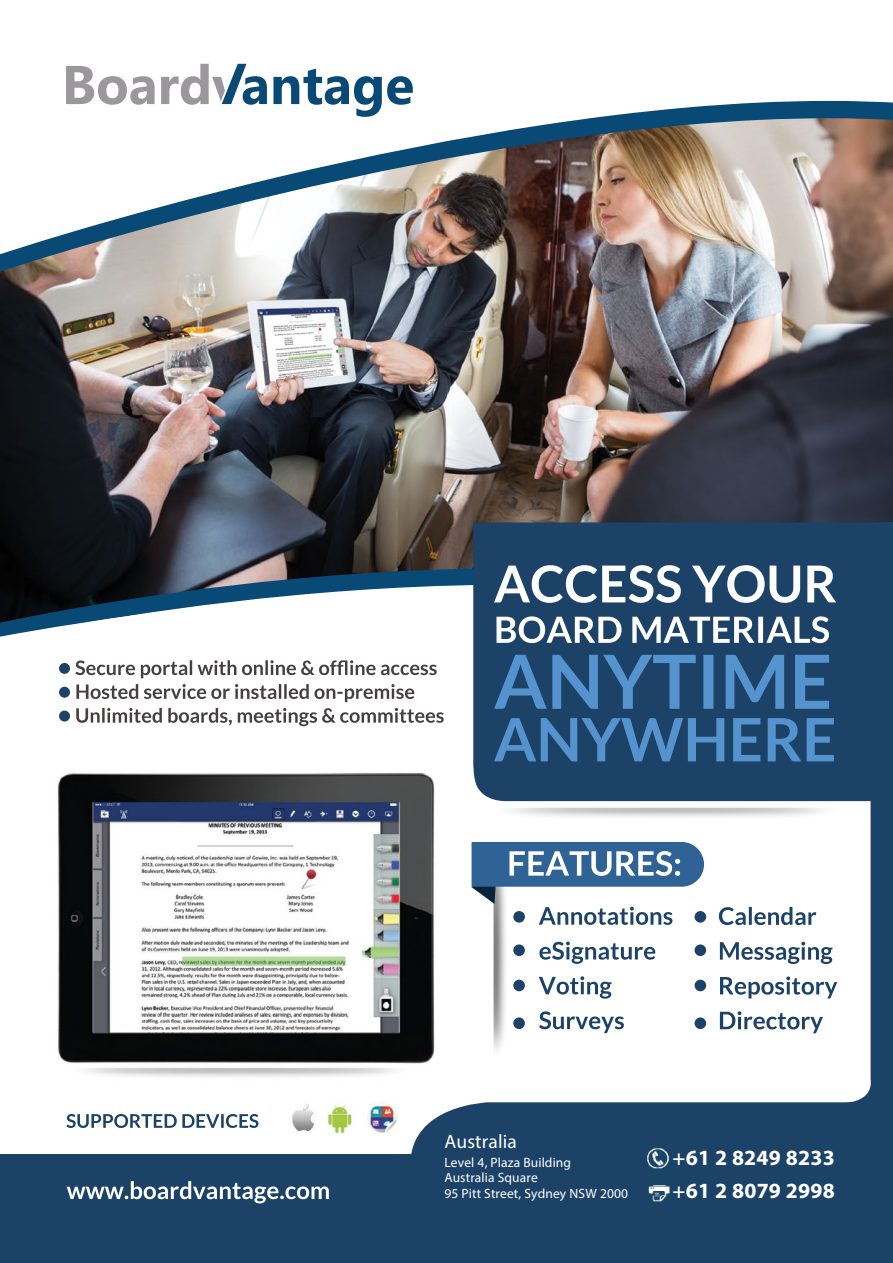
<style>
.page{position:relative;width:893px;height:1263px;background:#fff}
.page>*{position:absolute;margin:0;border:0;box-sizing:border-box;transform-origin:0 0}
.t1{font:700 21.75px/33.3px "Myriad Pro";letter-spacing:.01em;color:#fff}
.t2{font:19.5px "Myriad Pro";letter-spacing:.01em;color:#fff}
.t3{font:13.5px/15.8px "Myriad Pro";letter-spacing:.01em;color:#fff}
.s1{font-weight:600}
</style>
<div class="page">
<img style="left:0;top:277px;width:893px;height:237px">
<img style="left:0;top:259px;width:893px;height:18px">
<img style="left:0;top:63px;width:893px;height:196px">
<svg style="left:0;top:531px;width:473px;height:57px;background:#303841"></svg>
<img style="left:0;top:588px;width:838px;height:463px">
<img style="left:40px;top:770px;width:396px;height:307px">
<div style="left:13px;top:761px;width:27px;height:321px;background:#fff"></div>
<img style="left:471px;top:873px;width:25px;height:31px">
<img style="left:66px;top:1102px;width:816px;height:100px">
<div style="left:672px;top:1131px;width:52px;height:60px;background:#1c4367"></div>
<img style="left:473px;top:522px;width:409px;height:279px">
<img style="left:838px;top:786px;width:44px;height:317px">
<img style="left:539px;top:907px;width:95px;height:18px">
<img style="left:552px;top:941px;width:91px;height:19px">
<img style="left:539px;top:976px;width:73px;height:23px">
<img style="left:539px;top:1011px;width:85px;height:18px">
<img style="left:719px;top:907px;width:97px;height:18px">
<img style="left:720px;top:942px;width:112px;height:22px">
<img style="left:720px;top:976px;width:104px;height:22px">
<img style="left:720px;top:1011px;width:90px;height:18px">
<img style="left:190px;top:660px;width:163px;height:15px">
<img style="left:410px;top:665px;width:27px;height:10px">
<img style="left:76px;top:684px;width:233px;height:15px">
<img style="left:384px;top:684px;width:30px;height:15px">
<img style="left:102px;top:708px;width:342px;height:15px">
<svg style="left:59px;top:663px;width:11px;height:11px"></svg>
<svg style="left:59px;top:687px;width:11px;height:11px"></svg>
<svg style="left:59px;top:710px;width:11px;height:11px"></svg>
<img style="left:114px;top:1114px;width:144px;height:14px">
<img style="left:629px;top:565px;width:136px;height:38px">
<img style="left:519px;top:616px;width:310px;height:27px">
<img style="left:494px;top:655px;width:335px;height:54px">
<img style="left:494px;top:718px;width:340px;height:43px">
<img style="left:472px;top:842px;width:232px;height:45px">
<img style="left:545px;top:851px;width:127px;height:25px">
<svg style="left:513px;top:911px;width:12px;height:12px"></svg>
<svg style="left:513px;top:944px;width:12px;height:12px"></svg>
<svg style="left:513px;top:980px;width:12px;height:11px"></svg>
<svg style="left:513px;top:1017px;width:12px;height:12px"></svg>
<svg style="left:695px;top:911px;width:11px;height:12px"></svg>
<svg style="left:695px;top:944px;width:11px;height:12px"></svg>
<svg style="left:695px;top:980px;width:11px;height:11px"></svg>
<svg style="left:695px;top:1017px;width:11px;height:12px"></svg>
<div style="left:0;top:1154px;width:414px;height:73px;background:#1c4367"></div>
<div style="left:33px;top:1202px;width:860px;height:25px;background:#1c4367"></div>
<div style="left:882px;top:522px;width:11px;height:705px;background:#1c4367"></div>
<svg style="left:66px;top:66px;width:89px;height:39px"></svg>
<svg style="left:273px;top:69px;width:140px;height:48px"></svg>
<svg style="left:161px;top:64px;width:106px;height:41px"></svg>
<img style="left:131px;top:1181px;width:120px;height:18px">
<img style="left:646px;top:1147px;width:24px;height:54px">
<div style="left:0;top:1210px;width:893px;height:53px;background:#1c4367"></div>
<img style="left:287px;top:1102px;width:113px;height:31px">
<h2 class="t2" style="left:444px;top:1130px;width:74px">Australia</h2>
<p class="t3" style="left:444px;top:1154px;width:185px">Level 4, Plaza Building<br>Australia Square<br>95 Pitt Street, Sydney NSW 2000</p>
<h1 class="t1" style="left:673px;top:1140px;width:164px"><span class="s1">+</span>61 2 8249 8233 <span class="s1">+</span>61 2 8079 2998</h1>
</div>
